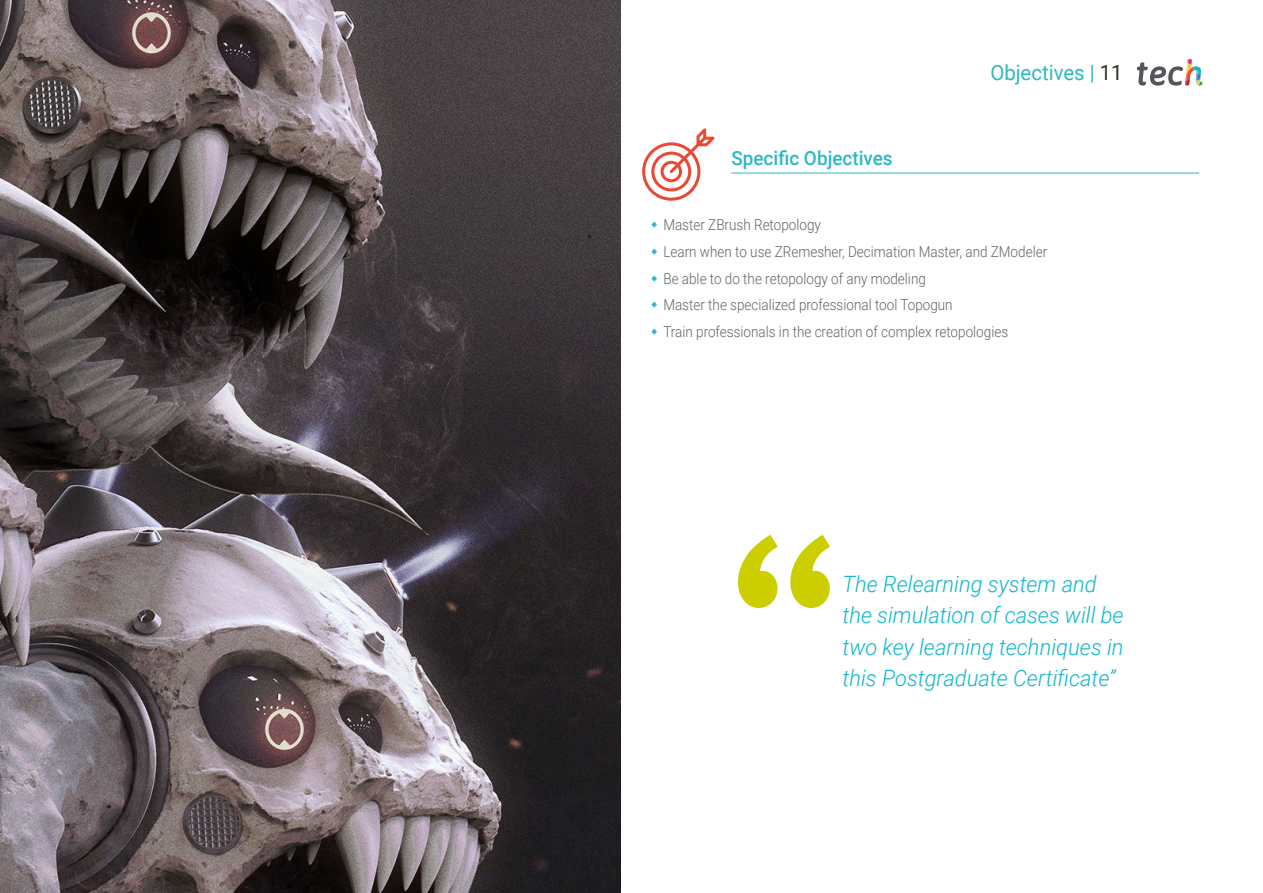
<style>
.page{position:relative;width:1263px;height:893px;background:#fff}
.page>*{position:absolute;margin:0;border:0;box-sizing:border-box;transform-origin:0 0}
.t1{font:italic 300 22.5px/31.5px "Roboto";color:#0fb6cf}
.t2{font:21px "Roboto";color:#2db8c5}
.t3{font:500 19.5px "Roboto";color:#2db8c5}
.t4{font:300 15px/26.7px "Roboto";color:#61646a;scale:.9 1}
.s1{color:#312e20}
</style>
<div class="page">
<svg style="left:1137px;top:59px;width:65px;height:27px"></svg>
<hr style="left:731px;top:173px;width:468px;height:1px;background:#2db8c5">
<img style="left:0;top:0;width:621px;height:893px">
<svg style="left:642px;top:128px;width:72px;height:73px"></svg>
<svg style="left:738px;top:535px;width:92px;height:73px"></svg>
<h3 class="t3" style="left:731px;top:144px;width:163px">Specific Objectives</h3>
<h2 class="t2" style="left:990px;top:57px;width:134px">Objectives | <span class="s1">11</span></h2>
<p class="t4" style="left:663px;top:211px;width:428px">Master ZBrush Retopology<br>Learn when to use ZRemesher, Decimation Master, and ZModeler Be able to do the retopology of any modeling<br>Master the specialized professional tool Topogun<br>Train professionals in the creation of complex retopologies</p>
<h1 class="t1" style="left:842px;top:567px;width:283px">The Relearning system and the simulation of cases will be two key learning techniques in this Postgraduate Certificate”</h1>
</div>
